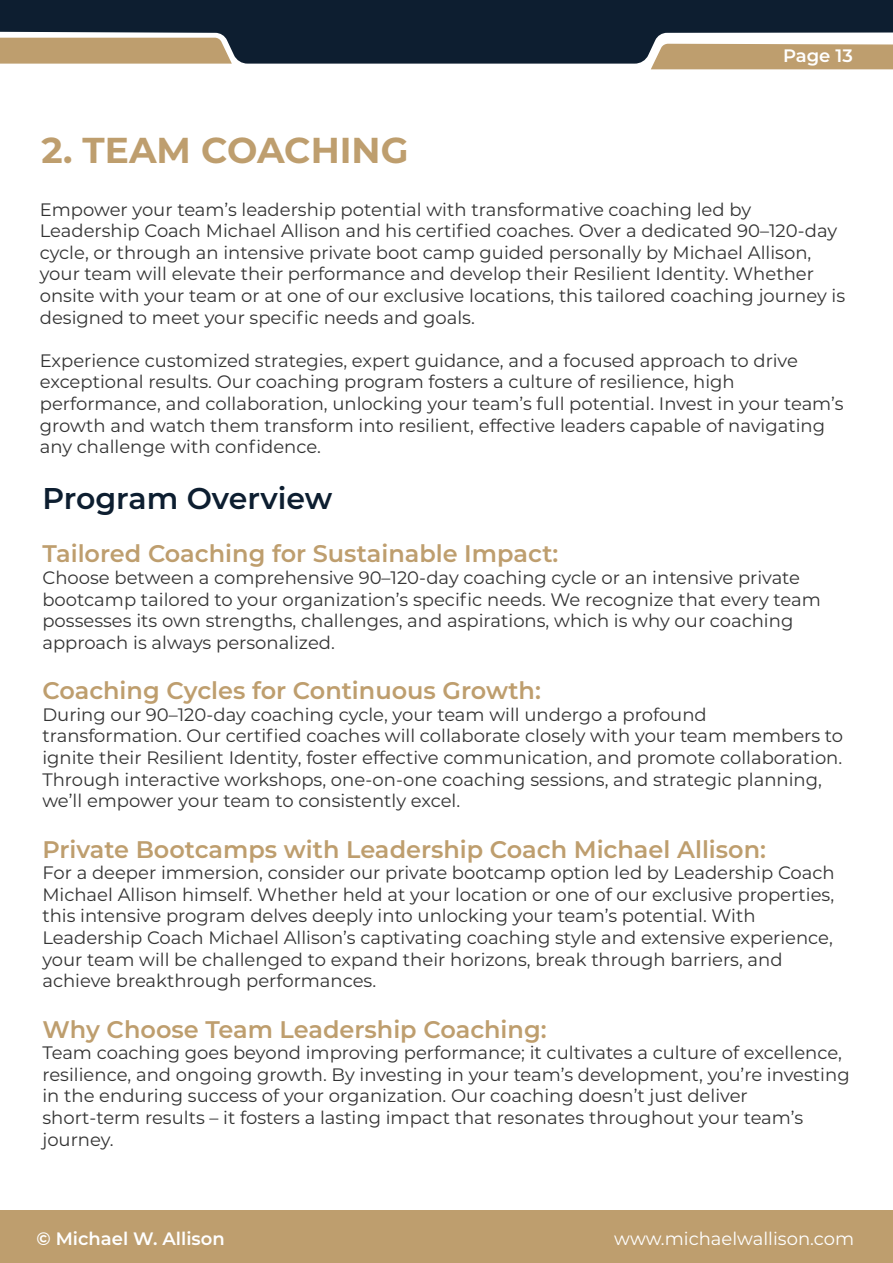
<style>
.page{position:relative;width:893px;height:1263px;background:#fff}
.page>*{position:absolute;margin:0;border:0;box-sizing:border-box;transform-origin:0 0}
.t1{font:700 36px "Montserrat";color:#be9e6e}
.t2{font:600 30px "Montserrat";color:#0d1e30}
.t3{font:600 24px "Montserrat";color:#be9e6e}
.t4{font:18px/21.6px "Montserrat";color:#333}
.t5{font:600 18px "Montserrat";color:#fff}
.t6{font:18px "Montserrat";color:#fff}
</style>
<div class="page">
<svg style="left:651px;top:64px;width:242px;height:5px"></svg>
<svg style="left:0;top:0;width:893px;height:64px;background:#313c47"></svg>
<div style="left:0;top:38px;width:232px;height:26px;background:#be9e6e"></div>
<div style="left:0;top:1210px;width:893px;height:53px;background:#be9e6e"></div>
<p class="t5" style="left:783px;top:43px;width:71px">Page 13</p>
<h1 class="t1" style="left:41px;top:124px;width:368px">2. TEAM COACHING</h1>
<p class="t4" style="left:40px;top:198px;width:807px">Empower your team’s leadership potential with transformative coaching led by Leadership Coach Michael Allison and his certified coaches. Over a dedicated 90–120-day cycle, or through an intensive private boot camp guided personally by Michael Allison, your team will elevate their performance and develop their Resilient Identity. Whether onsite with your team or at one of our exclusive locations, this tailored coaching journey is designed to meet your specific needs and goals.</p>
<p class="t4" style="left:40px;top:349px;width:805px">Experience customized strategies, expert guidance, and a focused approach to drive exceptional results. Our coaching program fosters a culture of resilience, high performance, and collaboration, unlocking your team’s full potential. Invest in your team’s growth and watch them transform into resilient, effective leaders capable of navigating any challenge with confidence.</p>
<h2 class="t2" style="left:42px;top:477px;width:292px">Program Overview</h2>
<h3 class="t3" style="left:42px;top:537px;width:517px">Tailored Coaching for Sustainable Impact:</h3>
<p class="t4" style="left:42px;top:566px;width:780px">Choose between a comprehensive 90–120-day coaching cycle or an intensive private bootcamp tailored to your organization’s specific needs. We recognize that every team possesses its own strengths, challenges, and aspirations, which is why our coaching approach is always personalized.</p>
<h3 class="t3" style="left:42px;top:674px;width:500px">Coaching Cycles for Continuous Growth:</h3>
<p class="t4" style="left:42px;top:703px;width:802px">During our 90–120-day coaching cycle, your team will undergo a profound transformation. Our certified coaches will collaborate closely with your team members to ignite their Resilient Identity, foster effective communication, and promote collaboration.<br>Through interactive workshops, one-on-one coaching sessions, and strategic planning, we’ll empower your team to consistently excel.</p>
<h3 class="t3" style="left:42px;top:832px;width:725px">Private Bootcamps with Leadership Coach Michael Allison:</h3>
<p class="t4" style="left:42px;top:861px;width:794px">For a deeper immersion, consider our private bootcamp option led by Leadership Coach Michael Allison himself. Whether held at your location or one of our exclusive properties, this intensive program delves deeply into unlocking your team’s potential. With Leadership Coach Michael Allison’s captivating coaching style and extensive experience, your team will be challenged to expand their horizons, break through barriers, and achieve breakthrough performances.</p>
<h3 class="t3" style="left:42px;top:1012px;width:506px">Why Choose Team Leadership Coaching:</h3>
<p class="t4" style="left:42px;top:1041px;width:809px">Team coaching goes beyond improving performance; it cultivates a culture of excellence, resilience, and ongoing growth. By investing in your team’s development, you’re investing in the enduring success of your organization. Our coaching doesn’t just deliver short-term results – it fosters a lasting impact that resonates throughout your team’s journey.</p>
<p class="t5" style="left:36px;top:1226px;width:190px">© Michael W. Allison</p>
<p class="t6" style="left:614px;top:1226px;width:241px">www.michaelwallison.com</p>
</div>
